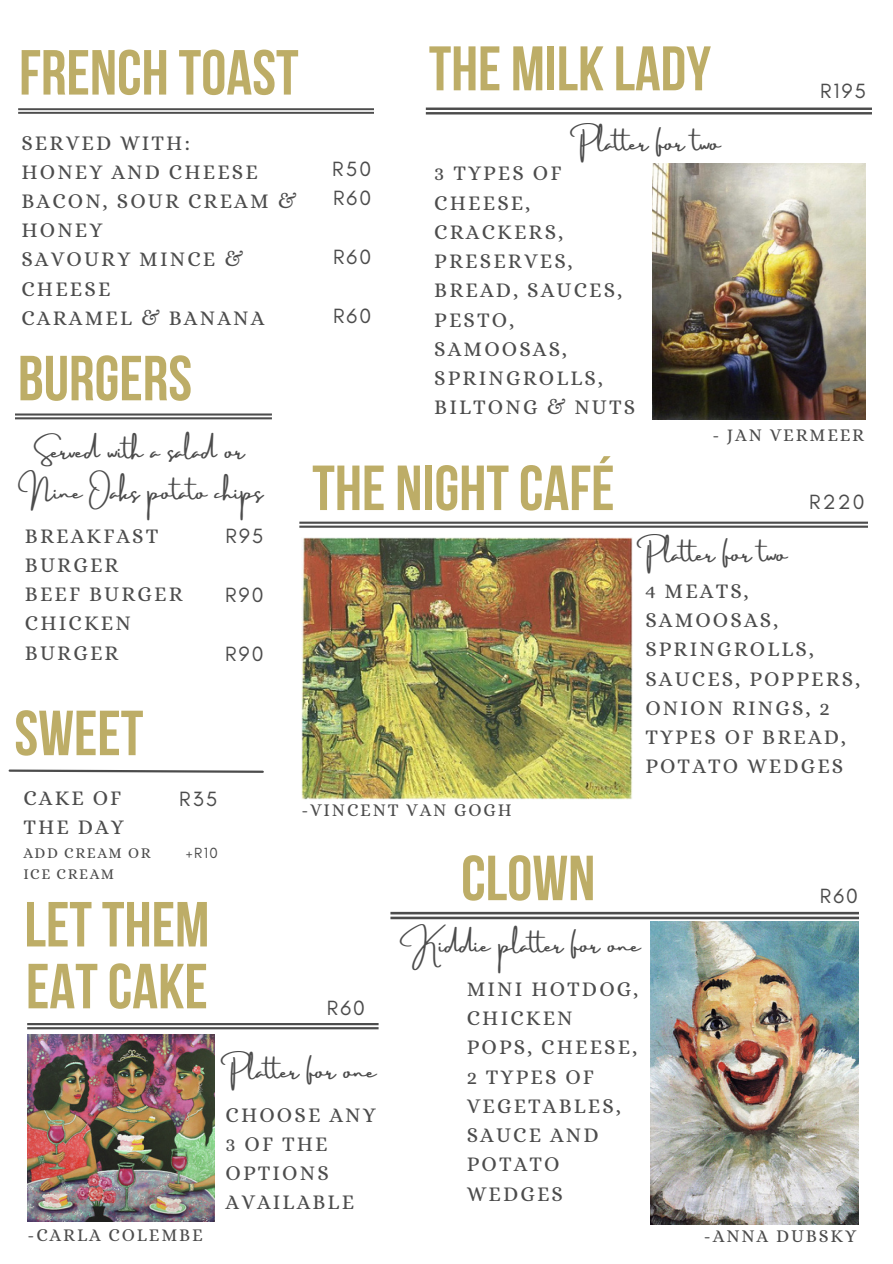
<style>
.page{position:relative;width:893px;height:1264px;background:#fff}
.page>*{position:absolute;margin:0;border:0;box-sizing:border-box;transform-origin:0 0}
.t1{font:700 63.6px/61.8px "Bebas Neue";color:#bdad67}
.t2{font:700 62.7px "Bebas Neue";color:#bdad67}
.t3{font:21px/29.2px "Alice";letter-spacing:.1em;color:#4c4c4c}
.t4{font:21px "Amsterdam Three";color:#4c4c4c}
.t5{font:21px "Glacial Indifference";letter-spacing:.1em;color:#4c4c4c}
.t6{font:18.15px "Alice";letter-spacing:.1em;color:#4c4c4c}
.t7{font:18px "Alice";letter-spacing:.1em;color:#4c4c4c}
.t8{font:15px "Alice";letter-spacing:.1em;color:#4c4c4c}
.t9{font:15px "Glacial Indifference";color:#4c4c4c}
</style>
<div class="page">
<svg style="left:426px;top:107px;width:445px;height:7px"></svg>
<img style="left:301px;top:538px;width:331px;height:262px">
<svg style="left:299px;top:521px;width:569px;height:7px;background:#909090"></svg>
<img style="left:650px;top:921px;width:208px;height:303px">
<img style="left:652px;top:163px;width:213px;height:256px">
<svg style="left:390px;top:911px;width:468px;height:8px;background:#909090"></svg>
<svg style="left:15px;top:413px;width:257px;height:6px"></svg>
<svg style="left:27px;top:1023px;width:351px;height:6px"></svg>
<svg style="left:8px;top:769px;width:256px;height:4px"></svg>
<img style="left:28px;top:1034px;width:186px;height:187px">
<svg style="left:18px;top:108px;width:356px;height:6px;background:#8a8a8a"></svg>
<p class="t1" style="left:19px;top:48px;width:281px">FRENCH TOAST</p>
<p class="t3" style="left:21px;top:128px;width:170px">SERVED WITH:</p>
<p class="t3" style="left:21px;top:157px;width:238px">HONEY AND CHEESE</p>
<p class="t3" style="left:21px;top:186px;width:277px">BACON, SOUR CREAM &amp;<br>HONEY</p>
<p class="t3" style="left:21px;top:245px;width:223px">SAVOURY MINCE &amp;<br>CHEESE</p>
<p class="t3" style="left:21px;top:303px;width:244px">CARAMEL &amp; BANANA</p>
<p class="t1" style="left:18px;top:353px;width:176px">BURGERS</p>
<p class="t5" style="left:332px;top:156px;width:40px">R50</p>
<p class="t5" style="left:333px;top:185px;width:40px">R60</p>
<p class="t5" style="left:333px;top:244px;width:40px">R60</p>
<p class="t5" style="left:333px;top:303px;width:40px">R60</p>
<p class="t2" style="left:429px;top:43px;width:284px">THE MILK LADY</p>
<p class="t4" style="left:580px;top:131px;width:142px">Platter for two</p>
<p class="t3" style="left:434px;top:159px;width:202px">3 TYPES OF<br>CHEESE,<br>CRACKERS,<br>PRESERVES,<br>BREAD, SAUCES,<br>PESTO,<br>SAMOOSAS,<br>SPRINGROLLS,<br>BILTONG &amp; NUTS</p>
<p class="t5" style="left:820px;top:78px;width:47px">R195</p>
<p class="t7" style="left:712px;top:425px;width:153px">- JAN VERMEER</p>
<p class="t4" style="left:38px;top:439px;width:208px">Served with a salad or</p>
<p class="t4" style="left:27px;top:480px;width:237px">Nine Oaks potato chips</p>
<p class="t5" style="left:225px;top:523px;width:39px">R95</p>
<p class="t1" style="left:312px;top:463px;width:304px">THE NIGHTCAFÉ</p>
<p class="t5" style="left:809px;top:489px;width:57px">R220</p>
<p class="t3" style="left:25px;top:521px;width:135px">BREAKFAST<br>BURGER</p>
<p class="t3" style="left:25px;top:579px;width:159px">BEEF BURGER</p>
<p class="t3" style="left:25px;top:608px;width:107px">CHICKEN<br>BURGER</p>
<p class="t4" style="left:647px;top:542px;width:142px">Platter for two</p>
<p class="t3" style="left:645px;top:576px;width:216px">4 MEATS,<br>SAMOOSAS,<br>SPRINGROLLS,<br>SAUCES, POPPERS,<br>ONION RINGS, 2<br>TYPES OF BREAD,<br>POTATO WEDGES</p>
<p class="t5" style="left:225px;top:582px;width:40px">R90</p>
<p class="t5" style="left:225px;top:640px;width:40px">R90</p>
<p class="t1" style="left:14px;top:708px;width:130px">SWEET</p>
<p class="t3" style="left:23px;top:783px;width:99px">CAKE OF</p>
<p class="t3" style="left:23px;top:812px;width:102px">THE DAY</p>
<p class="t8" style="left:23px;top:844px;width:129px">ADD CREAM OR</p>
<p class="t8" style="left:23px;top:865px;width:92px">ICE CREAM</p>
<p class="t5" style="left:179px;top:786px;width:40px">R35</p>
<p class="t7" style="left:301px;top:800px;width:212px">-VINCENT VAN GOGH</p>
<p class="t9" style="left:186px;top:843px;width:34px">+R10</p>
<p class="t1" style="left:461px;top:853px;width:136px">CLOWN</p>
<p class="t5" style="left:819px;top:883px;width:40px">R60</p>
<p class="t1" style="left:24px;top:899px;width:186px">LETTHEM<br>EATCAKE</p>
<p class="t4" style="left:410px;top:933px;width:232px">Kiddie platter for one</p>
<p class="t3" style="left:466px;top:974px;width:173px">MINI HOTDOG,<br>CHICKEN<br>POPS, CHEESE,<br>2 TYPES OF<br>VEGETABLES,<br>SAUCE AND<br>POTATO<br>WEDGES</p>
<p class="t5" style="left:327px;top:994px;width:40px">R60</p>
<p class="t4" style="left:231px;top:1059px;width:147px">Platter for one</p>
<p class="t3" style="left:225px;top:1099px;width:152px">CHOOSE ANY<br>3 OF THE<br>OPTIONS<br>AVAILABLE</p>
<p class="t7" style="left:28px;top:1224px;width:177px">-CARLA COLEMBE</p>
<p class="t6" style="left:704px;top:1225px;width:154px">-ANNA DUBSKY</p>
</div>
